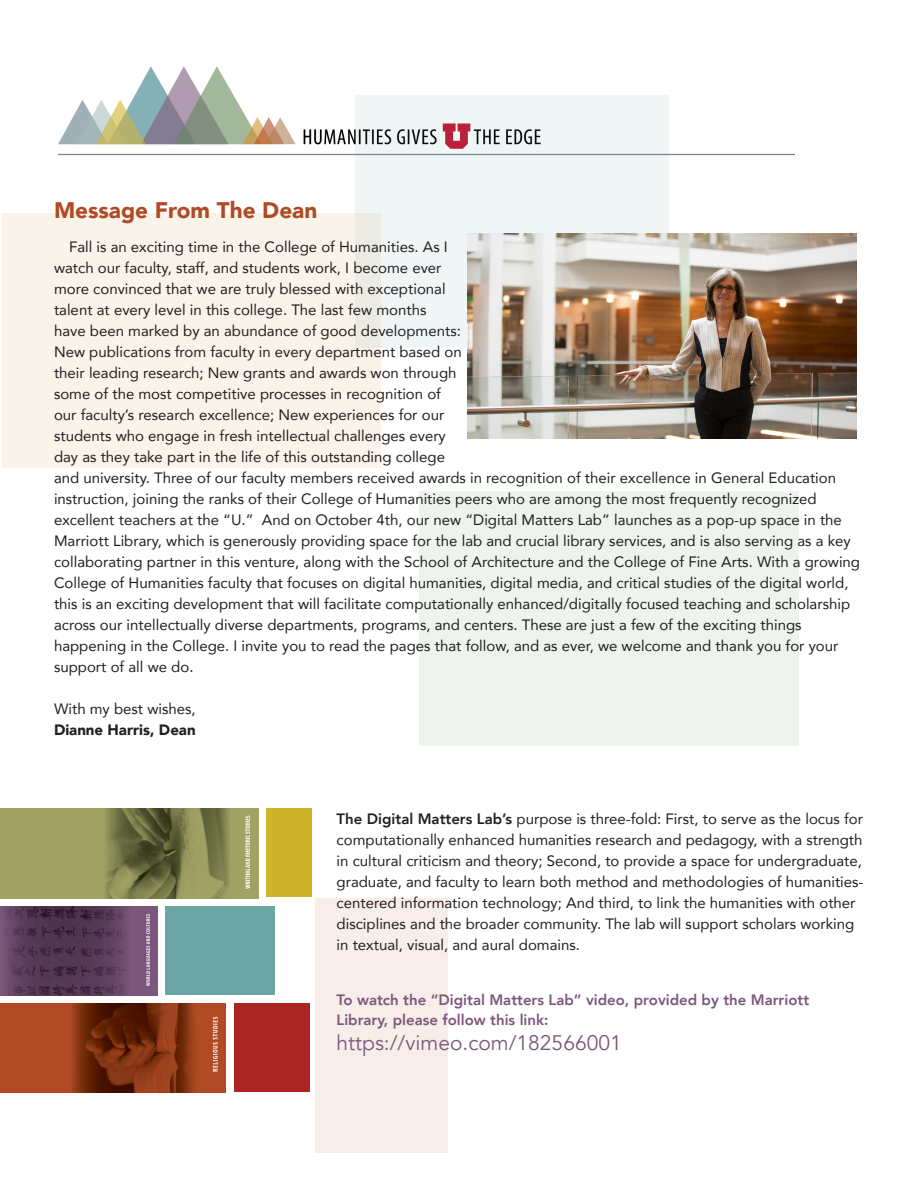
<style>
.page{position:relative;width:918px;height:1188px;background:#fff}
.page>*{position:absolute;margin:0;border:0;box-sizing:border-box;transform-origin:0 0}
.t1{font:900 22.5px "Avenir";color:#af4a25}
.t2{font:21px "Avenir";color:#7b577b}
.t3{font:15px/21px "Avenir";color:#231f20}
.t4{font:800 15px/19.8px "Avenir";color:#7b577b}
.t5{font:900 15px "Avenir";color:#231f20}
.s1{font-weight:800}
</style>
<div class="page">
<img style="left:57px;top:66px;width:737px;height:90px">
<div style="left:355px;top:95px;width:314px;height:252px;background:#f0f6f6"></div>
<div style="left:1px;top:213px;width:380px;height:254px;background:#faf3ea"></div>
<div style="left:419px;top:491px;width:380px;height:255px;background:#eff3ee"></div>
<div style="left:315px;top:898px;width:133px;height:255px;background:#f7ede9"></div>
<img style="left:0;top:1003px;width:226px;height:90px">
<img style="left:0;top:906px;width:157px;height:90px">
<img style="left:0;top:809px;width:258px;height:89px">
<div style="left:166px;top:907px;width:109px;height:88px;background:#69a6a4"></div>
<div style="left:266px;top:809px;width:46px;height:88px;background:#cdb42b"></div>
<div style="left:234px;top:1003px;width:76px;height:88px;background:#aa2625"></div>
<img style="left:468px;top:233px;width:389px;height:205px">
<p class="t1" style="left:54px;top:191px;width:265px">Message From The Dean</p>
<p class="t3" style="left:54px;top:236px;width:808px;text-indent:15px">Fall is an exciting time in the College of Humanities. As I<br>watch our faculty, staff, and students work, I become ever<br>more convinced that we are truly blessed with exceptional<br>talent at every level in this college. The last few months<br>have been marked by an abundance of good developments:<br>New publications from faculty in every department based on<br>their leading research; New grants and awards won through<br>some of the most competitive processes in recognition of<br>our faculty’s research excellence; New experiences for our<br>students who engage in fresh intellectual challenges every<br>day as they take part in the life of this outstanding college<br>and university. Three of our faculty members received awards in recognition of their excellence in General Education instruction, joining the ranks of their College of Humanities peers who are among the most frequently recognized excellent teachers at the “U.” And on October 4th, our new “Digital Matters Lab” launches as a pop-up space in the Marriott Library, which is generously providing space for the lab and crucial library services, and is also serving as a key collaborating partner in this venture, along with the School of Architecture and the College of Fine Arts. With a growing College of Humanities faculty that focuses on digital humanities, digital media, and critical studies of the digital world, this is an exciting development that will facilitate computationally enhanced/digitally focused teaching and scholarship across our intellectually diverse departments, programs, and centers. These are just a few of the exciting things happening in the College. I invite you to read the pages that follow, and as ever, we welcome and thank you for your support of all we do.</p>
<p class="t3" style="left:54px;top:698px;width:143px">With my best wishes,</p>
<p class="t5" style="left:54px;top:717px;width:143px">Dianne Harris, Dean</p>
<p class="t3" style="left:337px;top:808px;width:529px"><span class="s1">The Digital Matters Lab’s</span> purpose is three-fold: First, to serve as the locus for computationally enhanced humanities research and pedagogy, with a strength in cultural criticism and theory; Second, to provide a space for undergraduate, graduate, and faculty to learn both method and methodologies of humanities&shy;centered information technology; And third, to link the humanities with other disciplines and the broader community. The lab will support scholars working in textual, visual, and aural domains.</p>
<p class="t4" style="left:337px;top:990px;width:474px">To watch the “Digital Matters Lab” video, provided by the Marriott<br>Library, please follow this link:</p>
<p class="t2" style="left:337px;top:1031px;width:287px">https://vimeo.com/182566001</p>
</div>
